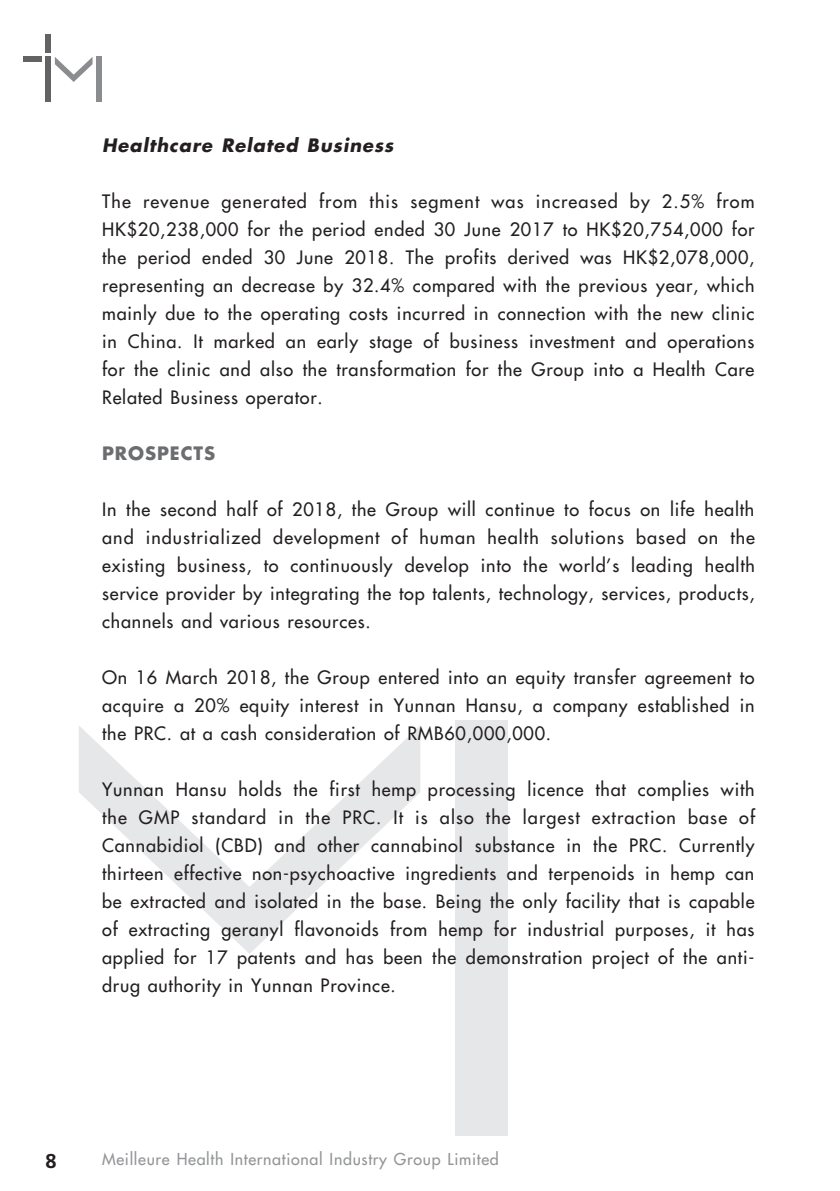
<style>
.page{position:relative;width:840px;height:1191px;background:#fff}
.page>*{position:absolute;margin:0;border:0;box-sizing:border-box;transform-origin:0 0}
.t1{font:700 20px "Frutiger";color:#231f20}
.t2{font:18px/28px "Futura";letter-spacing:.045em;color:#231f20;text-align:justify}
.t3{font:italic 700 18px "Futura";letter-spacing:.05em;color:#231f20}
.t4{font:700 18px "Futura";color:#6c6d70}
.t5{font:16px "Futura";letter-spacing:.045em;color:#939598}
</style>
<div class="page">
<div style="left:96px;top:56px;width:6px;height:46px;background:#8a8c8f"></div>
<div style="left:45px;top:56px;width:6px;height:46px;background:#636366"></div>
<div style="left:23px;top:56px;width:18px;height:6px;background:#636366"></div>
<div style="left:45px;top:34px;width:6px;height:18px;background:#636366"></div>
<svg style="left:55px;top:57px;width:37px;height:25px"></svg>
<div style="left:455px;top:720px;width:52px;height:416px;background:#e6e7e9"></div>
<svg style="left:79px;top:726px;width:341px;height:228px"></svg>
<p class="t3" style="left:102px;top:133px;width:293px">Healthcare Related Business</p>
<p class="t2" style="left:102px;top:187px;width:653px">The revenue generated from this segment was increased by 2.5% from HK$20,238,000 for the period ended 30 June 2017 to HK$20,754,000 for the period ended 30 June 2018. The profits derived was HK$2,078,000, representing an decrease by 32.4% compared with the previous year, which mainly due to the operating costs incurred in connection with the new clinic in China. It marked an early stage of business investment and operations for the clinic and also the transformation for the Group into a Health Care Related Business operator.</p>
<p class="t4" style="left:102px;top:441px;width:27px">PROSPECTS</p>
<p class="t2" style="left:102px;top:495px;width:654px">In the second half of 2018, the Group will continue to focus on life health and industrialized development of human health solutions based on the existing business, to continuously develop into the world’s leading health service provider by integrating the top talents, technology, services, products, channels and various resources.</p>
<p class="t2" style="left:102px;top:663px;width:653px">On 16 March 2018, the Group entered into an equity transfer agreement to acquire a 20% equity interest in Yunnan Hansu, a company established in the PRC. at a cash consideration of RMB60,000,000.</p>
<p class="t2" style="left:102px;top:775px;width:654px">Yunnan Hansu holds the first hemp processing licence that complies with the GMP standard in the PRC. It is also the largest extraction base of Cannabidiol (CBD) and other cannabinol substance in the PRC. Currently thirteen effective non-psychoactive ingredients and terpenoids in hemp can be extracted and isolated in the base. Being the only facility that is capable of extracting geranyl flavonoids from hemp for industrial purposes, it has applied for 17 patents and has been the demonstration project of the anti&shy;drug authority in Yunnan Province.</p>
<p class="t1" style="left:45px;top:1149px;width:13px">8</p>
<p class="t5" style="left:102px;top:1149px;width:398px">Meilleure Health International Industry Group Limited</p>
</div>
